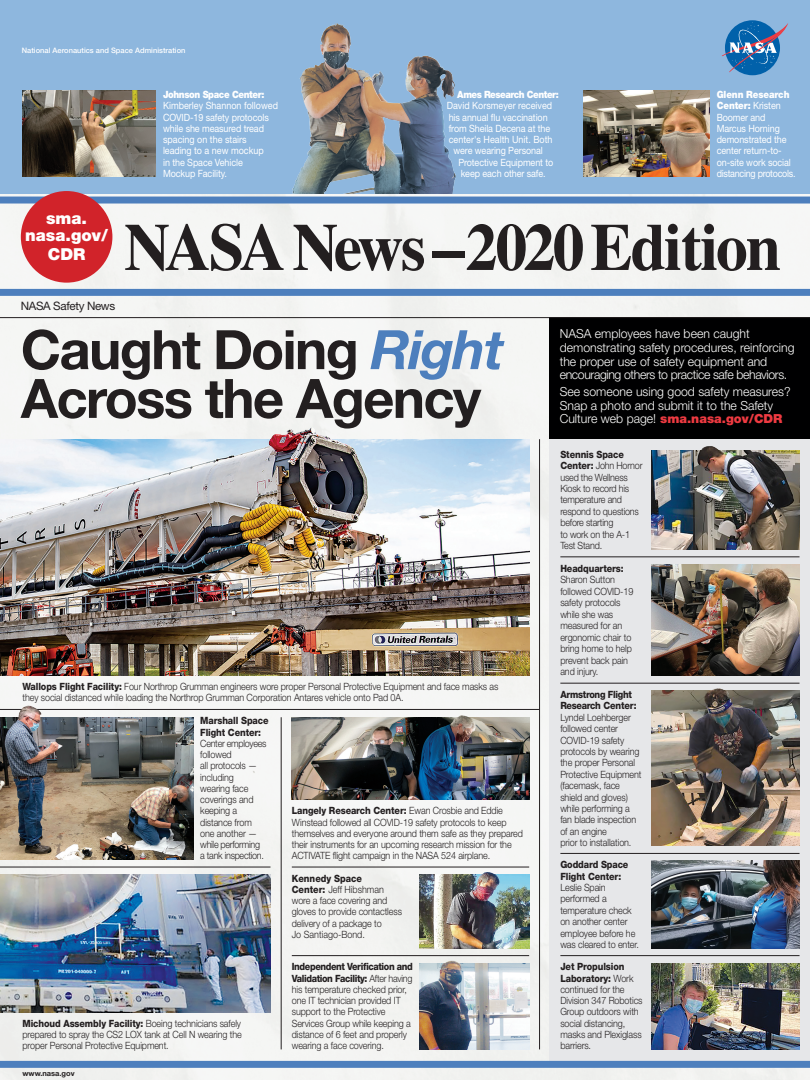
<style>
.page{position:relative;width:810px;height:1080px;background:#fff}
.page>*{position:absolute;margin:0;border:0;box-sizing:border-box;transform-origin:0 0}
.t1{font:700 66.88px "Times";letter-spacing:-.03em;color:#231f20;scale:.95 1}
.t2{font:700 54.38px/48.8px "Helvetica Neue LT Std";letter-spacing:-.03em;color:#231f20}
.t3{font:900 16.5px/16.2px "Helvetica Neue LT Std";color:#fff;text-align:center}
.t4{font:300 12.5px/13.8px "Helvetica Neue LT Std";color:#fff}
.t5{font:11.62px "Helvetica Neue LT Std";letter-spacing:-.03em;color:#231f20}
.t6{font:300 10px/11.2px "Helvetica Neue LT Std";letter-spacing:-.01em;color:#231f20;scale:.9 1}
.t7{font:10px/11.2px "Helvetica Neue LT Std";letter-spacing:-.01em;color:#fff;scale:.9 1}
.t8{font:800 10px/11.2px "Helvetica Neue LT Std";letter-spacing:-.01em;color:#231f20;scale:.9 1}
.t9{font:800 10px/11.2px "Helvetica Neue LT Std";letter-spacing:-.04em;color:#231f20;scale:.9 1}
.t10{font:900 10px "Helvetica Neue LT Std";letter-spacing:-.04em;color:#fff;scale:.9 1}
.t11{font:800 10px/11.4px "Helvetica Neue LT Std";letter-spacing:-.03em;color:#231f20;scale:.9 1}
.t12{font:900 10px/11.2px "Helvetica Neue LT Std";letter-spacing:-.01em;color:#fff;scale:.9 1}
.t13{font:500 7.5px "Helvetica Neue LT Std";color:#fff}
.t14{font:700 7.5px "Helvetica Neue LT Std";color:#231f20}
.s1{font-weight:400}
.s2{font-style:italic;color:#4d7fbd}
.s3{font-weight:900;color:#ee3a41}
.s4{font-weight:800}
.s5{font-weight:300}
</style>
<div class="page">
<div style="left:0;top:193px;width:810px;height:887px;background:#f4f5f3"></div>
<div style="left:0;top:0;width:810px;height:193px;background:#8eb7de"></div>
<div style="left:550px;top:439px;width:260px;height:624px;background:#e6e7e9"></div>
<hr style="left:539px;top:439px;width:1px;height:610px;background:#231f20">
<hr style="left:281px;top:717px;width:1px;height:332px;background:#231f20">
<hr style="left:0;top:709px;width:539px;height:1px;background:#231f20">
<div style="left:0;top:1061px;width:810px;height:7px;background:#4d7fbd"></div>
<div style="left:0;top:289px;width:810px;height:7px;background:#4d7fbd"></div>
<div style="left:0;top:197px;width:810px;height:7px;background:#4d7fbd"></div>
<hr style="left:292px;top:955px;width:237px;height:1px;background:#231f20">
<hr style="left:292px;top:867px;width:237px;height:1px;background:#231f20">
<div style="left:550px;top:317px;width:260px;height:122px;background:#000001"></div>
<img style="left:652px;top:861px;width:148px;height:87px">
<img style="left:22px;top:91px;width:134px;height:86px">
<hr style="left:0;top:867px;width:271px;height:1px;background:#231f20">
<img style="left:0;top:875px;width:271px;height:137px">
<img style="left:0;top:439px;width:529px;height:236px">
<img style="left:292px;top:717px;width:237px;height:83px">
<img style="left:419px;top:963px;width:110px;height:86px">
<img style="left:583px;top:91px;width:126px;height:86px">
<img style="left:652px;top:564px;width:148px;height:111px">
<img style="left:652px;top:963px;width:148px;height:86px">
<img style="left:0;top:717px;width:193px;height:143px">
<img style="left:419px;top:875px;width:110px;height:73px">
<img style="left:652px;top:451px;width:148px;height:98px">
<hr style="left:560px;top:683px;width:240px;height:1px;background:#231f20">
<hr style="left:560px;top:853px;width:240px;height:1px;background:#231f20">
<hr style="left:560px;top:557px;width:240px;height:1px;background:#231f20">
<hr style="left:560px;top:955px;width:240px;height:1px;background:#231f20">
<img style="left:652px;top:691px;width:148px;height:155px">
<div style="left:21px;top:191px;width:91px;height:92px;background:#d1232a;border-radius:50%"></div>
<img style="left:268px;top:427px;width:71px;height:28px">
<img style="left:292px;top:23px;width:164px;height:170px">
<img style="left:18px;top:706px;width:24px;height:22px">
<img style="left:450px;top:715px;width:25px;height:14px">
<img style="left:480px;top:872px;width:19px;height:11px">
<img style="left:441px;top:961px;width:21px;height:9px">
<img style="left:698px;top:446px;width:26px;height:17px">
<img style="left:705px;top:688px;width:23px;height:14px">
<hr style="left:0;top:317px;width:810px;height:1px;background:#231f20">
<svg style="left:725px;top:20px;width:55px;height:55px"></svg>
<svg style="left:722px;top:23px;width:66px;height:50px"></svg>
<p class="t13" style="left:22px;top:45px;width:165px">National Aeronautics and Space Administration</p>
<h3 class="t10" style="left:163px;top:89px;width:114px">Johnson Space Center:</h3>
<p class="t7" style="left:163px;top:100px;width:129px">Kimberley Shannon followed<br>COVID-19 safety protocols while she measured tread spacing on the stairs<br>leading to a new mockup<br>in the Space Vehicle<br>Mockup Facility.</p>
<h3 class="t10" style="left:457px;top:89px;width:114px">Ames Research Center:</h3>
<p class="t7" style="left:447px;top:100px;width:119px">David Korsmeyer received</p>
<p class="t7" style="left:449px;top:111px;width:112px">his annual flu vaccination</p>
<p class="t7" style="left:449px;top:122px;width:114px">from Sheila Decena at the</p>
<p class="t7" style="left:449px;top:134px;width:117px">center's Health Unit. Both</p>
<p class="t7" style="left:454px;top:145px;width:101px">were wearing Personal</p>
<p class="t7" style="left:458px;top:156px;width:107px">Protective Equipment to</p>
<p class="t7" style="left:461px;top:167px;width:96px">keep each other safe.</p>
<h3 class="t12" style="left:717px;top:89px;width:82px">Glenn Research<br>Center: <span class="s1">Kristen</span></h3>
<p class="t7" style="left:717px;top:111px;width:89px">Boomer and<br>Marcus Horning demonstrated the center return-to&shy;on-site work social distancing protocols.</p>
<h3 class="t3" style="left:25px;top:210px;width:84px">sma. nasa.gov/</h3>
<h3 class="t3" style="left:48px;top:246px;width:39px">CDR</h3>
<h1 class="t1" style="left:124px;top:183px;width:693px">NASA News – 2020 Edition</h1>
<p class="t5" style="left:21px;top:299px;width:96px">NASA Safety News</p>
<h2 class="t2" style="left:21px;top:324px;width:485px">Caught Doing <span class="s2">Right<br></span>Across the Agency</h2>
<p class="t4" style="left:560px;top:327px;width:236px">NASA employees have been caught demonstrating safety procedures, reinforcing the proper use of safety equipment and encouraging others to practice safe behaviors.</p>
<p class="t4" style="left:560px;top:384px;width:232px">See someone using good safety measures?<br>Snap a photo and submit it to the Safety<br>Culture web page! <span class="s3">sma.nasa.gov/CDR</span></p>
<h3 class="t6" style="left:22px;top:680px;width:530px"><span class="s4">Wallops Flight Facility:</span> Four Northrop Grumman engineers wore proper Personal Protective Equipment and face masks as</h3>
<p class="t6" style="left:22px;top:692px;width:425px">they social distanced while loading the Northrop Grumman Corporation Antares vehicle onto Pad 0A.</p>
<h3 class="t8" style="left:200px;top:715px;width:77px">Marshall Space<br>Flight Center:</h3>
<p class="t6" style="left:200px;top:737px;width:75px">Center employees followed<br>all protocols — including<br>wearing face coverings and keeping a distance from one another — while performing a tank inspection.</p>
<h3 class="t8" style="left:292px;top:805px;width:236px">Langely Research Center: <span class="s5">Ewan Crosbie and Eddie</span></h3>
<p class="t6" style="left:292px;top:816px;width:258px">Winstead followed all COVID-19 safety protocols to keep themselves and everyone around them safe as they prepared their instruments for an upcoming research mission for the ACTIVATE flight campaign in the NASA 524 airplane.</p>
<h3 class="t8" style="left:292px;top:872px;width:104px">Kennedy Space<br>Center: <span class="s5">Jeff Hibshman</span></h3>
<p class="t6" style="left:292px;top:895px;width:124px">wore a face covering and gloves to provide contactless delivery of a package to<br>Jo Santiago-Bond.</p>
<h3 class="t9" style="left:292px;top:961px;width:136px">Independent Verification and<br>Validation Facility: <span class="s5">After having</span></h3>
<p class="t6" style="left:292px;top:983px;width:134px">his temperature checked prior, one IT technician provided IT support to the Protective<br>Services Group while keeping a distance of 6 feet and properly wearing a face covering.</p>
<h3 class="t8" style="left:23px;top:1018px;width:244px">Michoud Assembly Facility: <span class="s5">Boeing technicians safely</span></h3>
<p class="t6" style="left:23px;top:1029px;width:245px">prepared to spray the CS2 LOX tank at Cell N wearing the proper Personal Protective Equipment.</p>
<p class="t14" style="left:22px;top:1069px;width:54px">www.nasa.gov</p>
<h3 class="t8" style="left:560px;top:448px;width:93px;line-height:11.4px">Stennis Space<br>Center: <span class="s5">John Hornor</span></h3>
<p class="t6" style="left:560px;top:471px;width:89px;line-height:11.4px">used the Wellness<br>Kiosk to record his temperature and respond to questions before starting<br>to work on the A-1<br>Test Stand.</p>
<h3 class="t8" style="left:560px;top:562px;width:72px">Headquarters:</h3>
<p class="t6" style="left:560px;top:574px;width:83px;line-height:11.5px">Sharon Sutton followed COVID-19 safety protocols while she was measured for an ergonomic chair to bring home to help prevent back pain and injury.</p>
<h3 class="t11" style="left:560px;top:689px;width:86px">Armstrong Flight<br>Research Center:</h3>
<p class="t6" style="left:560px;top:711px;width:92px;line-height:11.4px">Lyndel Loehberger followed center<br>COVID-19 safety protocols by wearing the proper Personal<br>Protective Equipment (facemask, face shield and gloves) while performing a fan blade inspection of an engine<br>prior to installation.</p>
<h3 class="t8" style="left:560px;top:859px;width:77px;line-height:11.4px">Goddard Space<br>Flight Center:</h3>
<p class="t6" style="left:560px;top:881px;width:89px;line-height:11.4px">Leslie Spain performed a temperature check on another center employee before he was cleared to enter.</p>
<h3 class="t8" style="left:560px;top:961px;width:83px">Jet Propulsion<br>Laboratory: <span class="s5">Work</span></h3>
<p class="t6" style="left:560px;top:983px;width:93px">continued for the<br>Division 347 Robotics<br>Group outdoors with social distancing, masks and Plexiglass barriers.</p>
</div>
